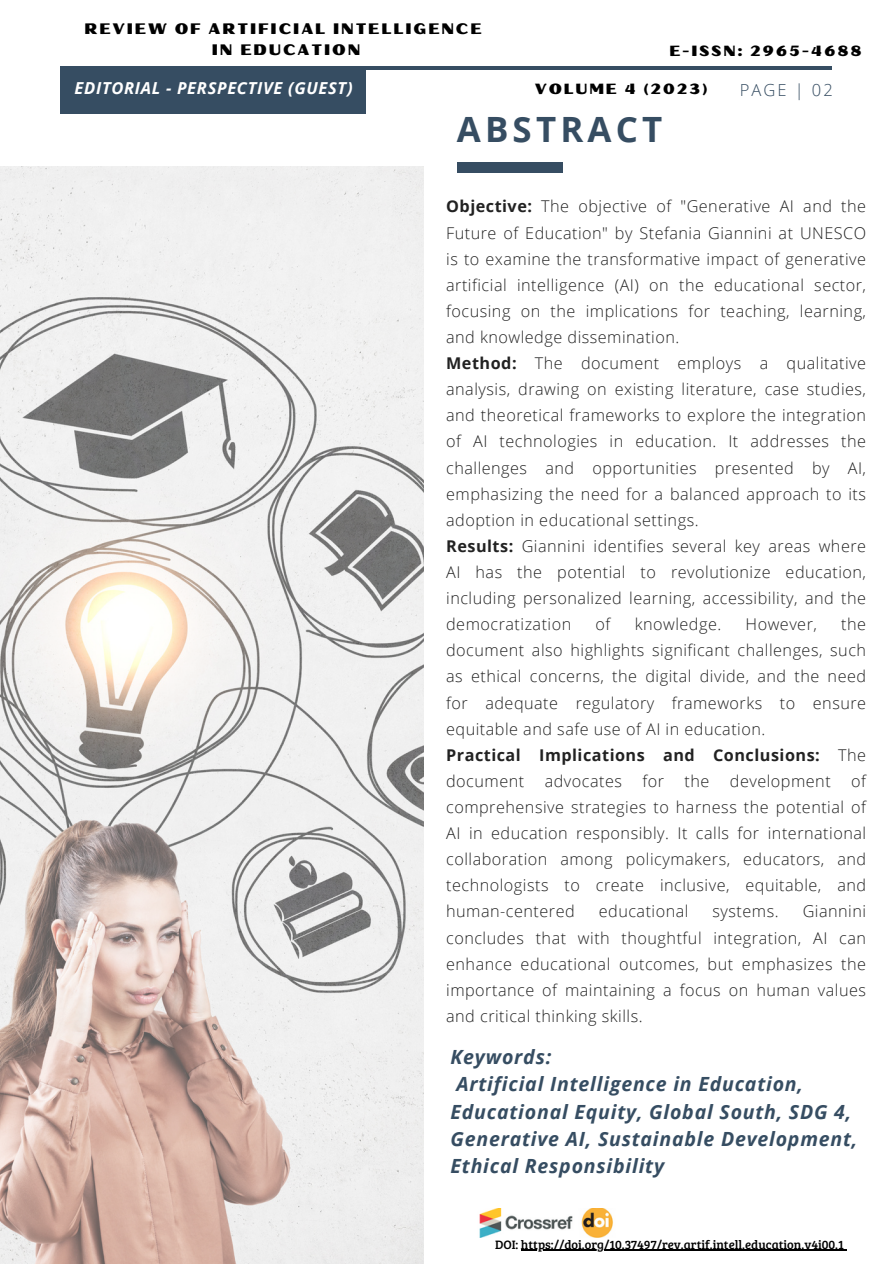
<style>
.page{position:relative;width:893px;height:1264px;background:#fff}
.page>*{position:absolute;margin:0;border:0;box-sizing:border-box;transform-origin:0 0}
.t1{font:700 34.8px "Open Sans";letter-spacing:.12em;color:#364d62}
.t2{font:italic 700 19.5px/27px "Open Sans";letter-spacing:.04em;color:#364d62}
.t3{font:italic 700 16.5px "Open Sans";letter-spacing:.04em;color:#fff}
.t4{font:300 16.5px "Open Sans";letter-spacing:.12em;color:#364d62}
.t5{font:300 16.2px/26.1px "Open Sans";letter-spacing:.03em;color:#222;text-align:justify}
.t6{font:700 16.2px/26.1px "Open Sans";letter-spacing:.03em;color:#222}
.t7{font:15.15px "Oilvare Base";letter-spacing:.12em;color:#000}
.t8{font:14.85px "Oilvare Base";letter-spacing:.12em;color:#000}
.t9{font:12.6px "Bree Serif";color:#000}
.s1{font-weight:700}
.s2{font-weight:300}
</style>
<div class="page">
<hr style="left:61px;top:66px;width:770px;height:4px;background:#364d62">
<div style="left:61px;top:66px;width:304px;height:47px;background:#364d62"></div>
<img style="left:0;top:166px;width:423px;height:1097px">
<div style="left:457px;top:162px;width:105px;height:10px;background:#364d62"></div>
<img style="left:479px;top:1208px;width:134px;height:29px">
<hr style="left:521px;top:1249px;width:322px;height:1px;background:#000">
<p class="t7" style="left:84px;top:19px;width:399px">REVIEW OF ARTIFICIAL INTELLIGENCE</p>
<p class="t7" style="left:212px;top:40px;width:150px">IN EDUCATION</p>
<p class="t3" style="left:75px;top:76px;width:279px">EDITORIAL - PERSPECTIVE (GUEST)</p>
<p class="t8" style="left:669px;top:42px;width:194px">E-ISSN: 2965-4688</p>
<p class="t8" style="left:535px;top:79px;width:174px">VOLUME 4 (2023)</p>
<p class="t4" style="left:739px;top:79px;width:94px">PAGE | 02</p>
<p class="t1" style="left:457px;top:105px;width:207px">ABSTRACT</p>
<p class="t5" style="left:446px;top:193px;width:421px"><span class="s1">Objective:</span> The objective of "Generative AI and the Future of Education" by Stefania Giannini at UNESCO is to examine the transformative impact of generative artificial intelligence (AI) on the educational sector, focusing on the implications for teaching, learning, and knowledge dissemination.</p>
<p class="t5" style="left:446px;top:350px;width:421px"><span class="s1">Method:</span> The document employs a qualitative analysis, drawing on existing literature, case studies, and theoretical frameworks to explore the integration of AI technologies in education. It addresses the challenges and opportunities presented by AI, emphasizing the need for a balanced approach to its adoption in educational settings.</p>
<p class="t5" style="left:446px;top:532px;width:421px"><span class="s1">Results:</span> Giannini identifies several key areas where AI has the potential to revolutionize education, including personalized learning, accessibility, and the democratization</p>
<p class="t5" style="left:595px;top:611px;width:16px">of</p>
<p class="t5" style="left:634px;top:611px;width:88px">knowledge.</p>
<p class="t5" style="left:745px;top:611px;width:73px">However,</p>
<p class="t5" style="left:446px;top:611px;width:421px;text-indent:395px">the document also highlights significant challenges, such as ethical concerns, the digital divide, and the need for adequate regulatory frameworks to ensure equitable and safe use of AI in education.</p>
<p class="t6" style="left:446px;top:741px;width:421px">Practical Implications and Conclusions: <span class="s2">The document</span></p>
<p class="t5" style="left:446px;top:767px;width:421px;text-indent:405px">of comprehensive strategies to harness the potential of AI in education responsibly. It calls for international collaboration among policymakers, educators, and technologists to create inclusive, equitable, and human-centered</p>
<p class="t5" style="left:544px;top:767px;width:79px">advocates</p>
<p class="t5" style="left:642px;top:767px;width:23px">for</p>
<p class="t5" style="left:684px;top:767px;width:26px">the</p>
<p class="t5" style="left:730px;top:767px;width:102px">development</p>
<p class="t5" style="left:598px;top:898px;width:91px">educational</p>
<p class="t5" style="left:712px;top:898px;width:67px">systems.</p>
<p class="t5" style="left:446px;top:898px;width:421px;text-indent:356px">Giannini concludes that with thoughtful integration, AI can enhance educational outcomes, but emphasizes the importance of maintaining a focus on human values and critical thinking skills.</p>
<p class="t2" style="left:450px;top:1043px;width:102px">Keywords:</p>
<p class="t2" style="left:450px;top:1070px;width:408px;text-indent:6px">Artificial Intelligence in Education, Educational Equity, Global South, SDG 4, Generative AI, Sustainable Development, Ethical Responsibility</p>
<p class="t9" style="left:495px;top:1234px;width:350px">DOI: https://doi.org/10.37497/rev.artif.intell.education.v4i00.1</p>
</div>
